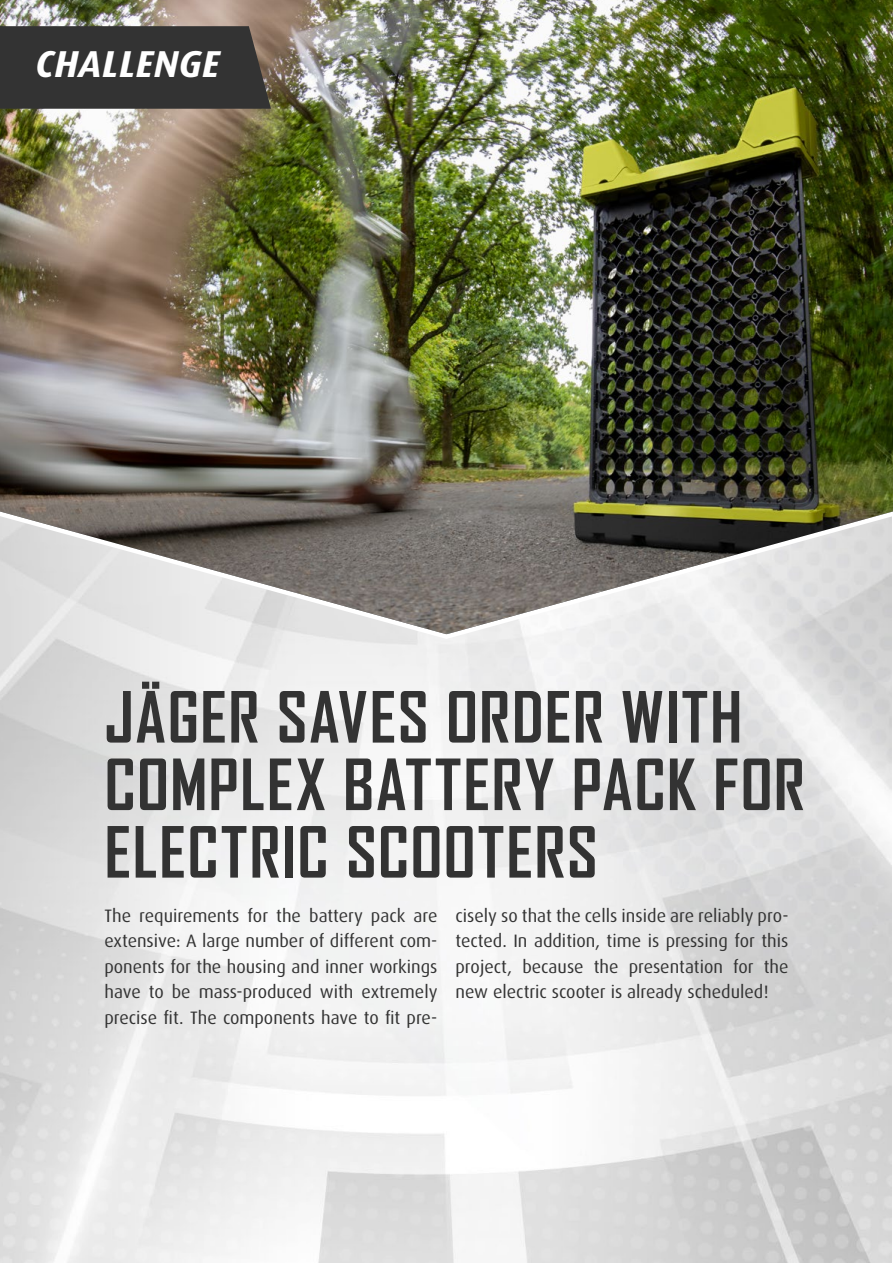
<style>
.page{position:relative;width:893px;height:1263px;background:#fff}
.page>*{position:absolute;margin:0;border:0;box-sizing:border-box;transform-origin:0 0}
.t1{font:700 67.5px/67.5px "Agency FB";letter-spacing:.02em;color:#333}
.t2{font:italic 700 37.5px "Dax Pro";letter-spacing:.01em;color:#fff}
.t3{font:18px/25.5px "Dax Pro";color:#333;text-align:justify}
</style>
<div class="page">
<img style="left:0;top:0;width:893px;height:642px">
<div style="left:0;top:26px;width:271px;height:83px;background:#333"></div>
<h2 class="t2" style="left:36px;top:40px;width:185px">CHALLENGE</h2>
<h1 class="t1" style="left:104px;top:682px;width:702px">JÄGER SAVES ORDER WITH<br>COMPLEX BATTERY PACK FOR<br>ELECTRIC SCOOTERS</h1>
<p class="t3" style="left:104px;top:902px;width:335px">The requirements for the battery pack are extensive: A large number of different com&shy;ponents for the housing and inner workings have to be mass-produced with extremely precise fit. The components have to fit pre-</p>
<p class="t3" style="left:455px;top:902px;width:335px">cisely so that the cells inside are reliably pro&shy;tected. In addition, time is pressing for this project, because the presentation for the new electric scooter is already scheduled!</p>
</div>
